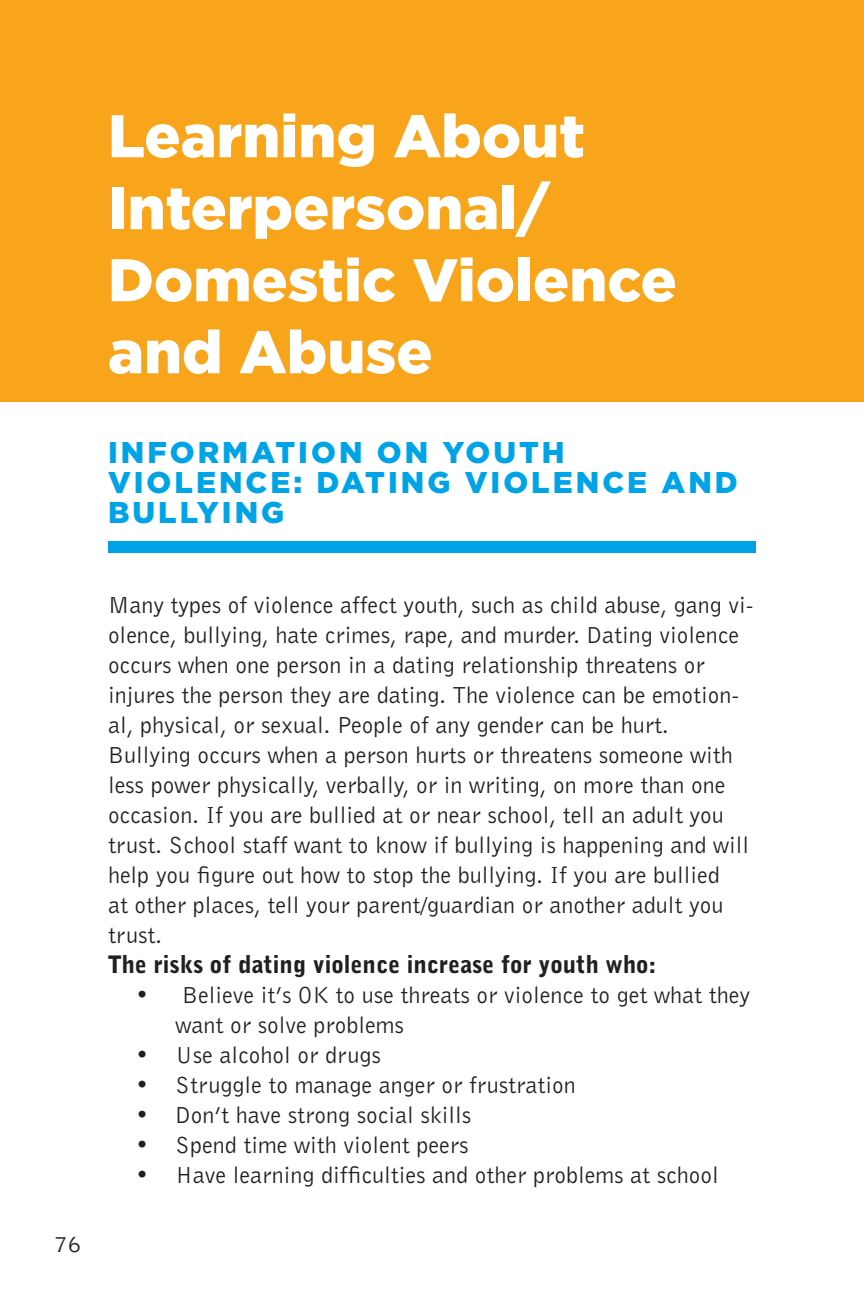
<style>
.page{position:relative;width:864px;height:1296px;background:#fff}
.page>*{position:absolute;margin:0;border:0;box-sizing:border-box;transform-origin:0 0}
.t1{font:900 60px/72px "Gotham HTF";color:#fff}
.t2{font:900 30px/30px "Gotham HTF";letter-spacing:.1em;color:#00a4e6}
.t3{font:24px/30px "Bell Gothic BT";color:#231f20}
.t4{font:900 24px "Bell Gothic BT";color:#231f20}
</style>
<div class="page">
<div style="left:0;top:0;width:864px;height:402px;background:#f9a51b"></div>
<div style="left:108px;top:542px;width:648px;height:11px;background:#00a4e6"></div>
<h1 class="t1" style="left:108px;top:99px;width:570px">Learning About<br>Interpersonal/<br>Domestic Violence and Abuse</h1>
<p class="t2" style="left:108px;top:437px;width:631px">INFORMATION ON YOUTH<br>VIOLENCE: DATING VIOLENCE AND<br>BULLYING</p>
<p class="t3" style="left:54px;top:1228px;width:28px">76</p>
<p class="t3" style="left:108px;top:590px;width:647px">Many types of violence affect youth, such as child abuse, gang vi&shy;olence, bullying, hate crimes, rape, and murder. Dating violence occurs when one person in a dating relationship threatens or injures the person they are dating. The violence can be emotion&shy;al, physical, or sexual. People of any gender can be hurt.<br>Bullying occurs when a person hurts or threatens someone with less power physically, verbally, or in writing, on more than one occasion. If you are bullied at or near school, tell an adult you trust. School staff want to know if bullying is happening and will help you figure out how to stop the bullying. If you are bullied<br>at other places, tell your parent/guardian or another adult you trust.</p>
<p class="t4" style="left:108px;top:950px;width:550px">The risks of dating violence increase for youth who:</p>
<p class="t3" style="left:175px;top:980px;width:576px;text-indent:-40px">• Believe it’s OK to use threats or violence to get what they want or solve problems</p>
<p class="t3" style="left:135px;top:1040px;width:247px">• Use alcohol or drugs</p>
<p class="t3" style="left:135px;top:1070px;width:442px">• Struggle to manage anger or frustration</p>
<p class="t3" style="left:135px;top:1100px;width:338px">• Don’t have strong social skills</p>
<p class="t3" style="left:135px;top:1130px;width:335px">• Spend time with violent peers</p>
<p class="t3" style="left:135px;top:1160px;width:585px">• Have learning difficulties and other problems at school</p>
</div>
